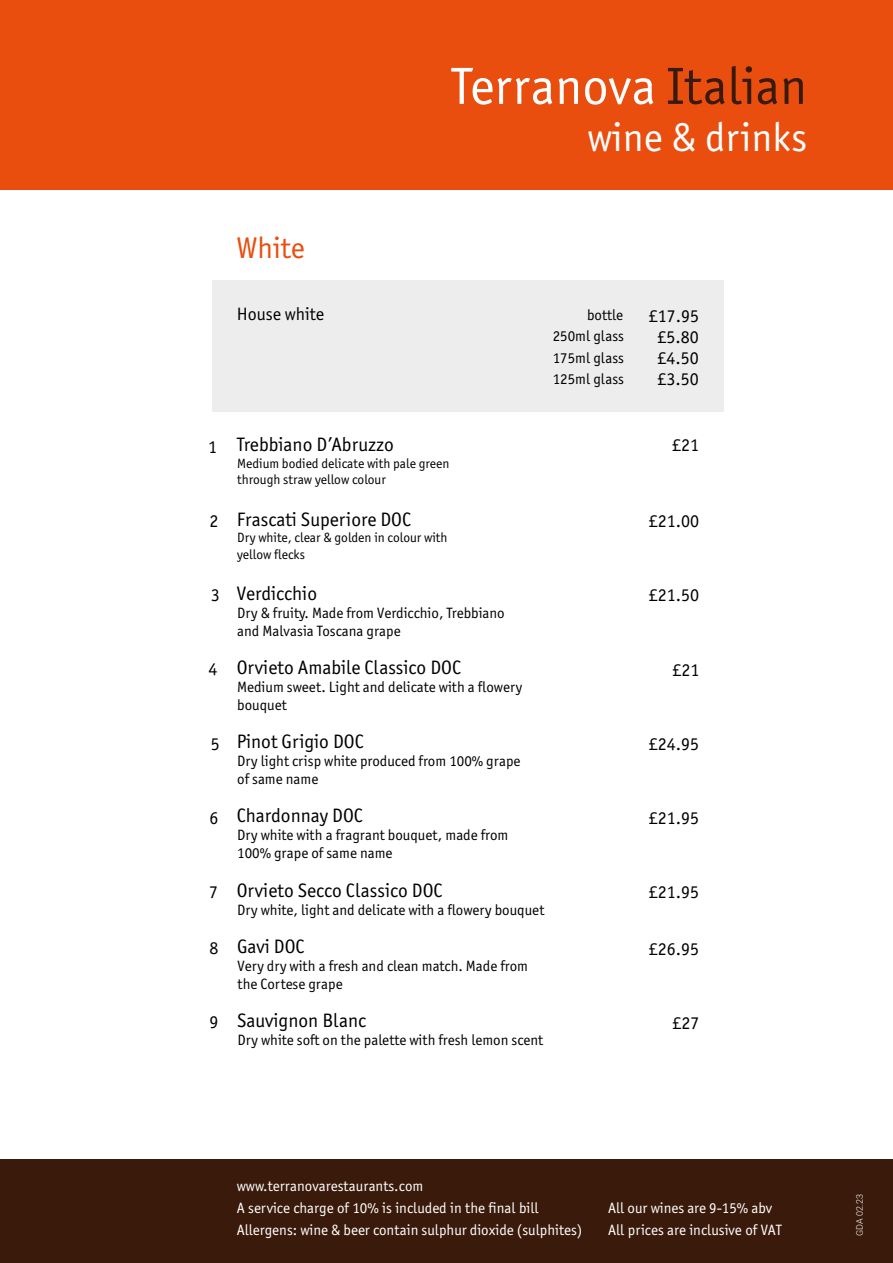
<style>
.page{position:relative;width:893px;height:1263px;background:#fff}
.page>*{position:absolute;margin:0;border:0;box-sizing:border-box;transform-origin:0 0}
.t1{font:52.5px "Officina Sans ITC Pro";color:#fff}
.t2{font:40.5px "Officina Sans ITC Pro";color:#fff}
.t3{font:30px "Officina Sans ITC Pro";color:#e94e0f}
.t4{font:19.5px "Officina Sans ITC Pro";color:#000}
.t5{font:18px/21.1px "Officina Sans ITC Pro";color:#000;text-align:center}
.t6{font:15px/18px "Officina Sans ITC Pro";color:#000}
.t7{font:15px "Officina Sans ITC Pro";color:#fff}
.t8{font:13.5px/16.2px "Officina Sans ITC Pro";color:#000}
.t9{font:300 9px "Roboto";color:#fff}
.s1{color:#3a1b0b}
</style>
<div class="page">
<div style="left:0;top:0;width:893px;height:189px;background:#e94e0f"></div>
<div style="left:0;top:1160px;width:893px;height:103px;background:#3a1b0b"></div>
<div style="left:212px;top:280px;width:511px;height:131px;background:#ededed"></div>
<h1 class="t1" style="left:451px;top:55px;width:358px">Terranova <span class="s1">Italian</span></h1>
<h2 class="t2" style="left:587px;top:113px;width:221px">wine &amp; drinks</h2>
<h3 class="t3" style="left:237px;top:230px;width:69px">White</h3>
<p class="t5" style="left:237px;top:304px;width:89px">House white</p>
<p class="t5" style="left:649px;top:305px;width:52px">£17.95 £5.80 £4.50 £3.50</p>
<p class="t6" style="left:553px;top:304px;width:73px;line-height:21.3px;text-align:justify;text-indent:34px">bottle 250ml glass 175ml glass 125ml glass</p>
<p class="t5" style="left:208px;top:436px;width:10px">1</p>
<p class="t5" style="left:210px;top:510px;width:10px">2</p>
<p class="t5" style="left:211px;top:584px;width:10px">3</p>
<h3 class="t4" style="left:237px;top:433px;width:159px">Trebbiano D’Abruzzo</h3>
<p class="t8" style="left:237px;top:455px;width:214px">Medium bodied delicate with pale green through straw yellow colour</p>
<h3 class="t4" style="left:237px;top:507px;width:176px">Frascati Superiore DOC</h3>
<p class="t8" style="left:237px;top:530px;width:212px">Dry white, clear &amp; golden in colour with yellow flecks</p>
<h3 class="t4" style="left:237px;top:582px;width:82px">Verdicchio</h3>
<p class="t6" style="left:237px;top:604px;width:269px">Dry &amp; fruity. Made from Verdicchio, Trebbiano and Malvasia Toscana grape</p>
<p class="t5" style="left:672px;top:435px;width:28px">£21</p>
<p class="t5" style="left:649px;top:510px;width:52px">£21.00</p>
<p class="t5" style="left:649px;top:585px;width:52px">£21.50</p>
<p class="t5" style="left:209px;top:658px;width:10px">4</p>
<h3 class="t4" style="left:237px;top:656px;width:226px">Orvieto Amabile Classico DOC</h3>
<p class="t6" style="left:237px;top:678px;width:286px">Medium sweet. Light and delicate with a flowery bouquet</p>
<p class="t5" style="left:672px;top:659px;width:28px">£21</p>
<p class="t5" style="left:211px;top:733px;width:10px">5</p>
<h3 class="t4" style="left:237px;top:730px;width:129px">Pinot Grigio DOC</h3>
<p class="t6" style="left:237px;top:752px;width:285px">Dry light crisp white produced from 100% grape of same name</p>
<p class="t5" style="left:649px;top:733px;width:52px">£24.95</p>
<p class="t5" style="left:210px;top:807px;width:10px">6</p>
<p class="t5" style="left:209px;top:881px;width:10px">7</p>
<p class="t5" style="left:210px;top:937px;width:10px">8</p>
<p class="t5" style="left:210px;top:1012px;width:10px">9</p>
<h3 class="t4" style="left:237px;top:804px;width:128px">Chardonnay DOC</h3>
<p class="t6" style="left:237px;top:826px;width:273px">Dry white with a fragrant bouquet, made from<br>100% grape of same name</p>
<h3 class="t4" style="left:237px;top:879px;width:207px">Orvieto Secco Classico DOC</h3>
<p class="t6" style="left:237px;top:900px;width:309px">Dry white, light and delicate with a flowery bouquet</p>
<h3 class="t4" style="left:237px;top:935px;width:69px">Gavi DOC</h3>
<p class="t6" style="left:238px;top:957px;width:292px">Very dry with a fresh and clean match. Made from the Cortese grape</p>
<h3 class="t4" style="left:237px;top:1009px;width:131px">Sauvignon Blanc</h3>
<p class="t6" style="left:238px;top:1031px;width:307px">Dry white soft on the palette with fresh lemon scent</p>
<p class="t5" style="left:649px;top:807px;width:52px">£21.95</p>
<p class="t5" style="left:649px;top:882px;width:52px">£21.95</p>
<p class="t5" style="left:649px;top:938px;width:52px">£26.95</p>
<p class="t5" style="left:672px;top:1012px;width:28px">£27</p>
<p class="t7" style="left:237px;top:1177px;width:188px">www.terranovarestaurants.com</p>
<p class="t7" style="left:237px;top:1199px;width:304px">A service charge of 10% is included in the final bill</p>
<p class="t7" style="left:608px;top:1199px;width:166px">All our wines are 9-15% abv</p>
<p class="t7" style="left:237px;top:1221px;width:347px">Allergens: wine &amp; beer contain sulphur dioxide (sulphites)</p>
<p class="t7" style="left:608px;top:1221px;width:175px">All prices are inclusive of VAT</p>
<p class="t9" style="left:853px;top:1236px;width:44px;rotate:-90deg">GDA 02.23</p>
</div>
